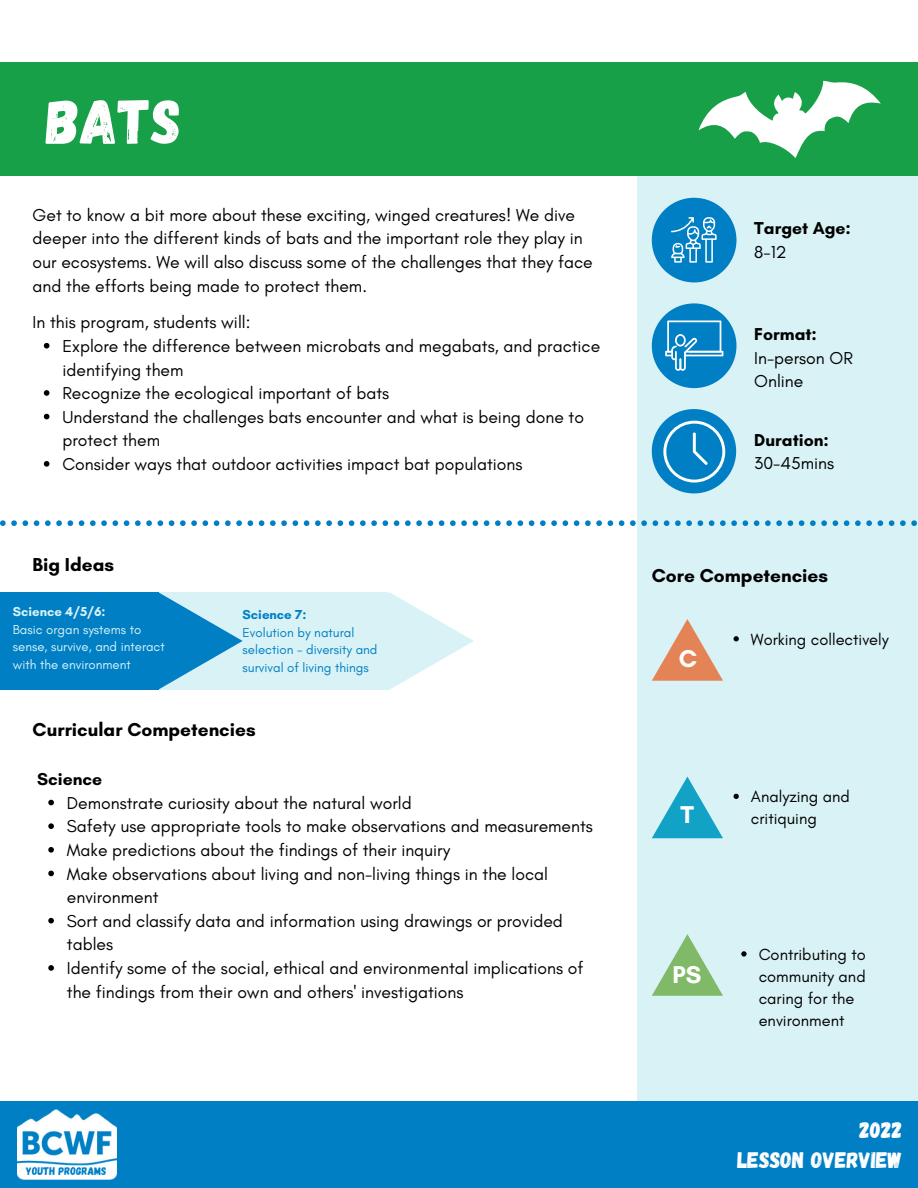
<style>
.page{position:relative;width:918px;height:1188px;background:#fff}
.page>*{position:absolute;margin:0;border:0;box-sizing:border-box;transform-origin:0 0}
.t1{font:63px "Gagalin";color:#fff}
.t2{font:700 24.75px "Glacial Indifference";color:#fff}
.t3{font:22.5px/30.3px "Gagalin";color:#fff;text-align:right}
.t4{font:700 19.05px "Glacial Indifference";color:#000}
.t5{font:17.55px/23.7px "Glacial Indifference";color:#000}
.t6{font:700 17.55px "Glacial Indifference";color:#000}
.t7{font:16.35px/22px "Glacial Indifference";color:#000}
.t8{font:13.2px/17.5px "Glacial Indifference";color:#d8f2f6}
.t9{font:13.2px/17.7px "Glacial Indifference";color:#007fc5}
.t10{font:700 13.2px "Glacial Indifference";color:#d8f2f6}
.t11{font:700 13.2px "Glacial Indifference";color:#007fc5}
</style>
<div class="page">
<div style="left:638px;top:163px;width:280px;height:1025px;background:#d8f2f6"></div>
<div style="left:0;top:62px;width:918px;height:114px;background:#17a047"></div>
<div style="left:0;top:1101px;width:918px;height:86px;background:#007fc5"></div>
<img style="left:17px;top:1110px;width:99px;height:69px">
<svg style="left:0;top:520px;width:917px;height:6px"></svg>
<svg style="left:389px;top:592px;width:84px;height:98px"></svg>
<div style="left:158px;top:592px;width:229px;height:98px;background:#d8f2f6"></div>
<div style="left:0;top:592px;width:159px;height:98px;background:#007fc5"></div>
<svg style="left:159px;top:592px;width:84px;height:98px"></svg>
<div style="left:373px;top:593px;width:17px;height:96px;background:#d8f2f6"></div>
<svg style="left:734px;top:636px;width:5px;height:5px"></svg>
<svg style="left:734px;top:794px;width:5px;height:5px"></svg>
<svg style="left:652px;top:619px;width:71px;height:62px"></svg>
<svg style="left:652px;top:777px;width:71px;height:61px"></svg>
<svg style="left:652px;top:934px;width:71px;height:62px"></svg>
<div style="left:652px;top:198px;width:84px;height:84px;background:#007fc5;border-radius:50%"></div>
<svg style="left:671px;top:217px;width:46px;height:46px"></svg>
<div style="left:652px;top:303px;width:84px;height:85px;background:#007fc5;border-radius:50%"></div>
<svg style="left:665px;top:321px;width:58px;height:50px"></svg>
<div style="left:652px;top:409px;width:84px;height:84px;background:#007fc5;border-radius:50%"></div>
<svg style="left:663px;top:421px;width:62px;height:62px"></svg>
<svg style="left:698px;top:80px;width:183px;height:78px"></svg>
<svg style="left:44px;top:343px;width:5px;height:6px"></svg>
<svg style="left:44px;top:390px;width:5px;height:6px"></svg>
<svg style="left:44px;top:414px;width:5px;height:5px"></svg>
<svg style="left:44px;top:461px;width:5px;height:6px"></svg>
<svg style="left:741px;top:951px;width:6px;height:6px"></svg>
<svg style="left:48px;top:800px;width:6px;height:5px"></svg>
<svg style="left:48px;top:823px;width:6px;height:6px"></svg>
<svg style="left:48px;top:847px;width:6px;height:6px"></svg>
<svg style="left:48px;top:871px;width:6px;height:5px"></svg>
<svg style="left:48px;top:918px;width:6px;height:5px"></svg>
<svg style="left:48px;top:965px;width:6px;height:6px"></svg>
<h1 class="t1" style="left:46px;top:81px;width:137px">BATS</h1>
<p class="t5" style="left:33px;top:203px;width:562px">Get to know a bit more about these exciting, winged creatures! We dive deeper into the different kinds of bats and the important role they play in our ecosystems. We will also discuss some of the challenges that they face and the efforts being made to protect them.</p>
<p class="t5" style="left:33px;top:310px;width:219px">In this program, students will:</p>
<p class="t5" style="left:62px;top:334px;width:539px">Explore the difference between microbats and megabats, and practice identifying them<br>Recognize the ecological important of bats<br>Understand the challenges bats encounter and what is being done to protect them<br>Consider ways that outdoor activities impact bat populations</p>
<p class="t4" style="left:33px;top:553px;width:83px">Big Ideas</p>
<p class="t10" style="left:13px;top:604px;width:94px">Science 4/5/6:</p>
<p class="t8" style="left:13px;top:620px;width:153px">Basic organ systems to sense, survive, and interact with the environment</p>
<p class="t11" style="left:243px;top:606px;width:65px">Science 7:</p>
<p class="t9" style="left:243px;top:623px;width:136px">Evolution by natural selection - diversity and survival of living things</p>
<p class="t4" style="left:33px;top:718px;width:225px">Curricular Competencies</p>
<p class="t6" style="left:37px;top:768px;width:67px">Science</p>
<p class="t5" style="left:67px;top:791px;width:528px">Demonstrate curiosity about the natural world<br>Safety use appropriate tools to make observations and measurements Make predictions about the findings of their inquiry<br>Make observations about living and non-living things in the local environment<br>Sort and classify data and information using drawings or provided tables<br>Identify some of the social, ethical and environmental implications of the findings from their own and others' investigations</p>
<p class="t6" style="left:754px;top:218px;width:98px">Target Age:</p>
<p class="t5" style="left:754px;top:240px;width:34px">8-12</p>
<p class="t6" style="left:754px;top:323px;width:64px">Format:</p>
<p class="t5" style="left:754px;top:346px;width:100px">In-person OR<br>Online</p>
<p class="t6" style="left:754px;top:429px;width:76px">Duration:</p>
<p class="t5" style="left:754px;top:451px;width:81px">30-45mins</p>
<p class="t4" style="left:652px;top:564px;width:178px">Core Competencies</p>
<h2 class="t2" style="left:679px;top:644px;width:20px">C</h2>
<p class="t7" style="left:751px;top:628px;width:139px">Working collectively</p>
<h2 class="t2" style="left:681px;top:800px;width:15px">T</h2>
<p class="t7" style="left:751px;top:785px;width:100px">Analyzing and critiquing</p>
<h2 class="t2" style="left:672px;top:960px;width:30px">PS</h2>
<p class="t7" style="left:759px;top:943px;width:109px">Contributing to community and caring for the environment</p>
<p class="t3" style="left:737px;top:1113px;width:167px">2022<br>LESSON OVERVIEW</p>
</div>
